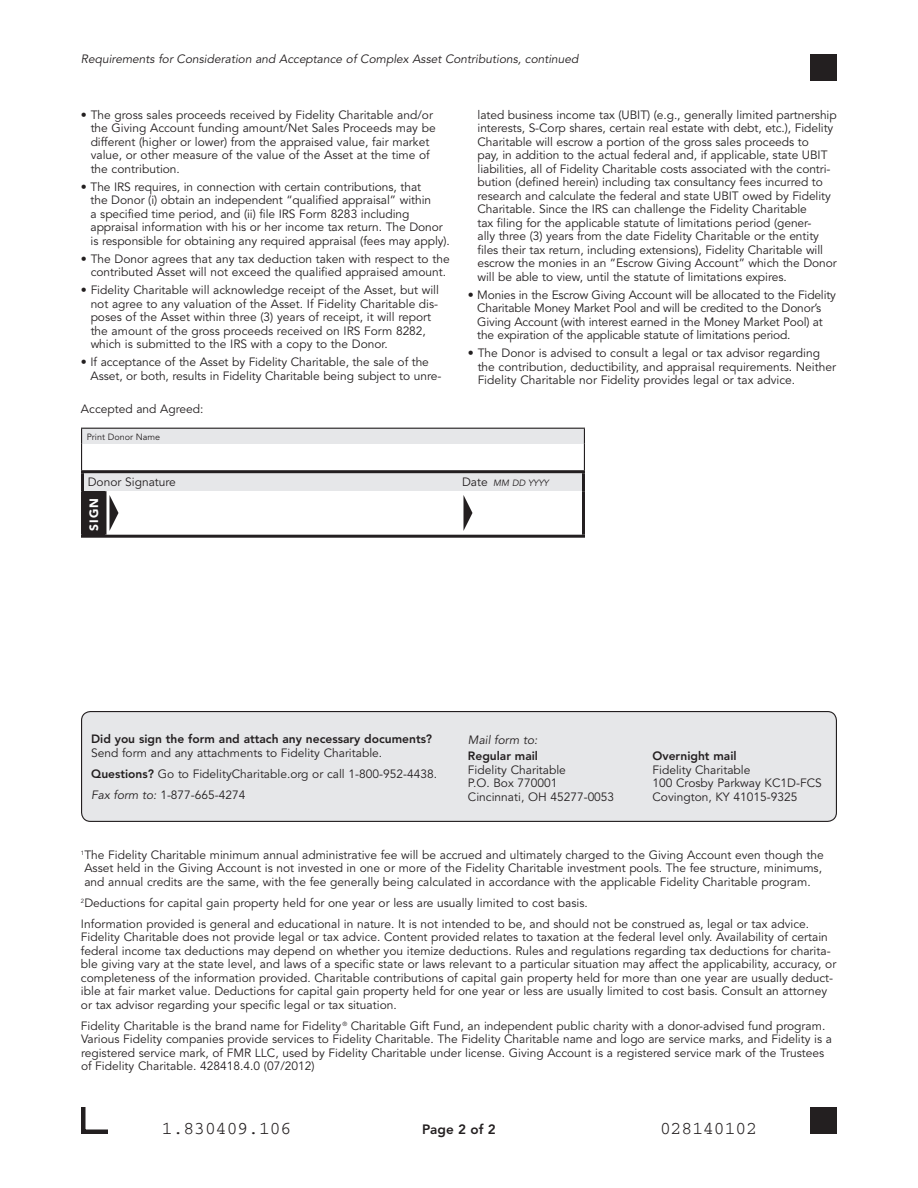
<style>
.page{position:relative;width:918px;height:1188px;background:#fff}
.page>*{position:absolute;margin:0;border:0;box-sizing:border-box;transform-origin:0 0}
.t1{font:18px "Courier";color:#231f20}
.t2{font:800 13.5px "Avenir";color:#231f20}
.t3{font:12px/13.5px "Avenir";color:#231f20}
.t4{font:italic 12px "Avenir";color:#231f20}
.t5{font:800 12px "Avenir";color:#231f20}
.t6{font:900 12px "Avenir";color:#fff}
.t7{font:9px "Avenir";color:#231f20}
.t8{font:italic 9px "Avenir";color:#231f20}
.s1{font-style:normal;font-size:12px}
.s2{font-weight:800}
.s3{font-style:italic}
</style>
<div class="page">
<div style="left:82px;top:428px;width:502px;height:15px;background:#e6e7e9"></div>
<hr style="left:81px;top:428px;width:504px;height:1px;background:#231f20">
<svg style="left:81px;top:429px;width:1px;height:41px"></svg>
<svg style="left:584px;top:429px;width:1px;height:41px"></svg>
<div style="left:82px;top:472px;width:502px;height:19px;background:#e6e7e9"></div>
<div style="left:82px;top:491px;width:23px;height:45px;background:#231f20"></div>
<hr style="left:81px;top:491px;width:3px;height:44px;background:#231f20">
<hr style="left:81px;top:535px;width:24px;height:3px;background:#231f20">
<hr style="left:81px;top:473px;width:3px;height:18px;background:#231f20">
<hr style="left:81px;top:470px;width:24px;height:3px;background:#231f20">
<hr style="left:105px;top:470px;width:480px;height:3px;background:#231f20">
<hr style="left:582px;top:473px;width:3px;height:18px;background:#231f20">
<hr style="left:103px;top:491px;width:3px;height:44px;background:#231f20">
<hr style="left:582px;top:491px;width:3px;height:44px;background:#231f20">
<hr style="left:105px;top:535px;width:480px;height:3px;background:#231f20">
<svg style="left:109px;top:495px;width:9px;height:36px"></svg>
<svg style="left:464px;top:496px;width:8px;height:34px"></svg>
<div style="left:82px;top:712px;width:754px;height:109px;background:#e6e7e9;border-radius:9px"></div>
<div style="left:81px;top:711px;width:756px;height:111px;border:1px solid #231f20;border-radius:9px"></div>
<div style="left:810px;top:1107px;width:27px;height:27px;background:#231f20"></div>
<svg style="left:81px;top:1107px;width:27px;height:27px"></svg>
<div style="left:810px;top:54px;width:27px;height:27px;background:#231f20"></div>
<p class="t4" style="left:81px;top:54px;width:499px">Requirements for Consideration and Acceptance of Complex Asset Contributions, continued</p>
<p class="t3" style="left:91px;top:109px;width:347px;text-indent:-10px">• The gross sales proceeds received by Fidelity Charitable and/or the Giving Account funding amount/Net Sales Proceeds may be different (higher or lower) from the appraised value, fair market value, or other measure of the value of the Asset at the time of the contribution.</p>
<p class="t3" style="left:91px;top:181px;width:361px;text-indent:-10px">• The IRS requires, in connection with certain contributions, that<br>the Donor (i) obtain an independent “qualified appraisal” within<br>a specified time period, and (ii) file IRS Form 8283 including appraisal information with his or her income tax return. The Donor is responsible for obtaining any required appraisal (fees may apply).</p>
<p class="t3" style="left:81px;top:253px;width:370px;text-align:center">• The Donor agrees that any tax deduction taken with respect to the contributed Asset will not exceed the qualified appraised amount.</p>
<p class="t3" style="left:91px;top:285px;width:350px;text-indent:-10px">• Fidelity Charitable will acknowledge receipt of the Asset, but will not agree to any valuation of the Asset. If Fidelity Charitable dis&shy;poses of the Asset within three (3) years of receipt, it will report the amount of the gross proceeds received on IRS Form 8282, which is submitted to the IRS with a copy to the Donor.</p>
<p class="t3" style="left:91px;top:357px;width:352px;text-indent:-10px">• If acceptance of the Asset by Fidelity Charitable, the sale of the<br>Asset, or both, results in Fidelity Charitable being subject to unre-</p>
<p class="t3" style="left:478px;top:109px;width:361px">lated business income tax (UBIT) (e.g., generally limited partnership interests, S-Corp shares, certain real estate with debt, etc.), Fidelity Charitable will escrow a portion of the gross sales proceeds to<br>pay, in addition to the actual federal and, if applicable, state UBIT liabilities, all of Fidelity Charitable costs associated with the contri&shy;bution (defined herein) including tax consultancy fees incurred to research and calculate the federal and state UBIT owed by Fidelity Charitable. Since the IRS can challenge the Fidelity Charitable<br>tax filing for the applicable statute of limitations period (gener-<br>ally three (3) years from the date Fidelity Charitable or the entity files their tax return, including extensions), Fidelity Charitable will escrow the monies in an “Escrow Giving Account” which the Donor will be able to view, until the statute of limitations expires.</p>
<p class="t3" style="left:477px;top:289px;width:360px;text-indent:-9px">• Monies in the Escrow Giving Account will be allocated to the Fidelity Charitable Money Market Pool and will be credited to the Donor’s Giving Account (with interest earned in the Money Market Pool) at the expiration of the applicable statute of limitations period.</p>
<p class="t3" style="left:478px;top:348px;width:360px;text-indent:-10px">• The Donor is advised to consult a legal or tax advisor regarding the contribution, deductibility, and appraisal requirements. Neither<br>Fidelity Charitable nor Fidelity provides legal or tax advice.</p>
<p class="t3" style="left:81px;top:403px;width:124px">Accepted and Agreed:</p>
<p class="t7" style="left:87px;top:433px;width:75px">Print Donor Name</p>
<p class="t3" style="left:88px;top:476px;width:90px">Donor Signature</p>
<p class="t8" style="left:462px;top:479px;width:88px"><span class="s1">Date</span> MM DD YYYY</p>
<p class="t6" style="left:87px;top:531px;width:35px;rotate:-90deg">SIGN</p>
<p class="t5" style="left:91px;top:734px;width:343px">Did you sign the form and attach any necessary documents?</p>
<p class="t3" style="left:91px;top:743px;width:347px;line-height:21px">Send form and any attachments to Fidelity Charitable.<br><span class="s2">Questions?</span> Go to FidelityCharitable.org or call 1-800-952-4438.<br><span class="s3">Fax form to:</span> 1-877-665-4274</p>
<p class="t5" style="left:468px;top:751px;width:72px">Regular mail</p>
<p class="t4" style="left:468px;top:734px;width:71px">Mail form to:</p>
<p class="t3" style="left:468px;top:764px;width:148px">Fidelity Charitable<br>P.O. Box 770001<br>Cincinnati, OH 45277-0053</p>
<p class="t5" style="left:652px;top:751px;width:86px">Overnight mail</p>
<p class="t3" style="left:652px;top:764px;width:171px">Fidelity Charitable<br>100 Crosby Parkway KC1D-FCS<br>Covington, KY 41015-9325</p>
<p class="t3" style="left:81px;top:849px;width:744px"><sup>1</sup> The Fidelity Charitable minimum annual administrative fee will be accrued and ultimately charged to the Giving Account even though the<br>Asset held in the Giving Account is not invested in one or more of the Fidelity Charitable investment pools. The fee structure, minimums, and annual credits are the same, with the fee generally being calculated in accordance with the applicable Fidelity Charitable program.</p>
<p class="t3" style="left:81px;top:893px;width:730px;line-height:21px"><sup>2</sup>Deductions for capital gain property held for one year or less are usually limited to cost basis.<br>Information provided is general and educational in nature. It is not intended to be, and should not be construed as, legal or tax advice.</p>
<p class="t3" style="left:81px;top:932px;width:757px">Fidelity Charitable does not provide legal or tax advice. Content provided relates to taxation at the federal level only. Availability of certain federal income tax deductions may depend on whether you itemize deductions. Rules and regulations regarding tax deductions for charita&shy;ble giving vary at the state level, and laws of a specific state or laws relevant to a particular situation may affect the applicability, accuracy, or completeness of the information provided. Charitable contributions of capital gain property held for more than one year are usually deduct&shy;ible at fair market value. Deductions for capital gain property held for one year or less are usually limited to cost basis. Consult an attorney or tax advisor regarding your specific legal or tax situation.</p>
<p class="t3" style="left:81px;top:1020px;width:753px">Fidelity Charitable is the brand name for Fidelity <sup>®</sup> Charitable Gift Fund, an independent public charity with a donor-advised fund program.<br>Various Fidelity companies provide services to Fidelity Charitable. The Fidelity Charitable name and logo are service marks, and Fidelity is a registered service mark, of FMR LLC, used by Fidelity Charitable under license. Giving Account is a registered service mark of the Trustees of Fidelity Charitable. 428418.4.0 (07/2012)</p>
<h1 class="t1" style="left:162px;top:1117px;width:131px">1.830409.106</h1>
<p class="t2" style="left:422px;top:1124px;width:75px">Page 2 of 2</p>
<h1 class="t1" style="left:660px;top:1117px;width:99px">028140102</h1>
</div>
